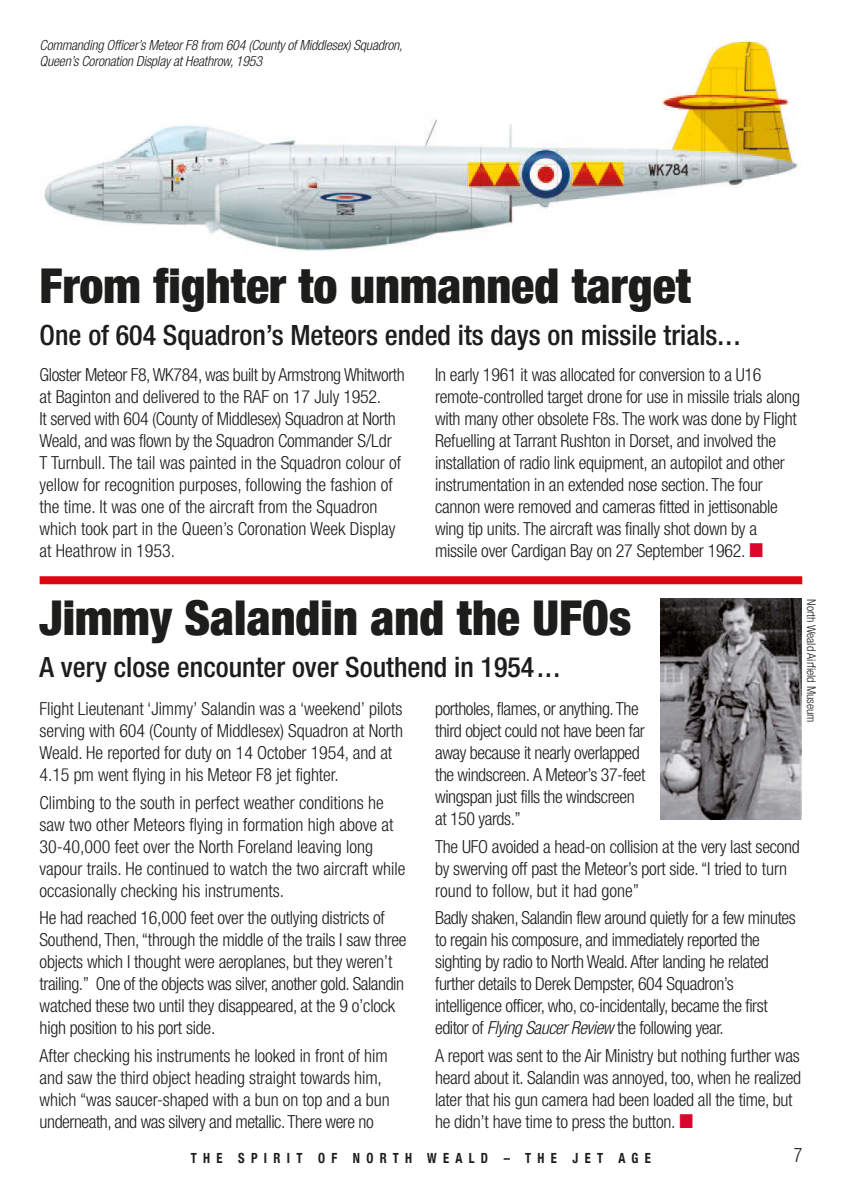
<style>
.page{position:relative;width:842px;height:1191px;background:#fff}
.page>*{position:absolute;margin:0;border:0;box-sizing:border-box;transform-origin:0 0}
.t1{font:900 condensed 48px "Helvetica Neue";color:#1d1d1b}
.t2{font:500 condensed 28px "Helvetica Neue";color:#1d1d1b}
.t3{font:300 condensed 20px "Helvetica Neue";color:#1d1d1b;scale:.9 1}
.t4{font:300 condensed 18px/22px "Helvetica Neue";letter-spacing:-.015em;color:#1d1d1b}
.t5{font:italic 300 condensed 14px/16px "Helvetica Neue";letter-spacing:-.2em;color:#1d1d1b}
.t6{font:700 condensed 14px "Helvetica Neue";letter-spacing:.5em;color:#1d1d1b;scale:.9 1}
.t7{font:300 condensed 12px "Helvetica Neue";color:#1d1d1b}
.s1{color:#da062b}
.s2{font-style:italic}
</style>
<div class="page">
<div style="left:40px;top:576px;width:762px;height:8px;background:#db0812"></div>
<img style="left:44px;top:40px;width:754px;height:211px">
<img style="left:660px;top:598px;width:142px;height:221px">
<p class="t5" style="left:40px;top:38px;width:367px">Commanding Officer’sMeteorF8 from 604 (County ofMiddlesex) Squadron,<br>Queen’sCoronation Display atHeathrow,1953</p>
<p class="t1" style="left:40px;top:256px;width:653px">From fighter to unmanned target</p>
<p class="t2" style="left:40px;top:325px;width:702px">One of 604 Squadron’s Meteors ended its days on missile trials...</p>
<p class="t4" style="left:40px;top:365px;width:367px">Gloster Meteor F8, WK784, was built by Armstrong Whitworth</p>
<p class="t4" style="left:435px;top:365px;width:328px">In early 1961 it was allocated for conversion to a U16</p>
<p class="t4" style="left:40px;top:387px;width:343px">at Baginton and delivered to the RAF on 17 July 1952.</p>
<p class="t4" style="left:435px;top:387px;width:366px">remote-controlled target drone for use in missile trials along</p>
<p class="t4" style="left:40px;top:409px;width:358px">It served with 604 (County of Middlesex) Squadron at North</p>
<p class="t4" style="left:435px;top:409px;width:363px">with many other obsolete F8s. The work was done by Flight</p>
<p class="t4" style="left:40px;top:431px;width:353px">Weald, and was flown by the Squadron Commander S/Ldr</p>
<p class="t4" style="left:435px;top:431px;width:343px">Refuelling at Tarrant Rushton in Dorset, and involved the</p>
<p class="t4" style="left:40px;top:453px;width:363px">T Turnbull. The tail was painted in the Squadron colour of</p>
<p class="t4" style="left:435px;top:453px;width:351px">installation of radio link equipment, an autopilot and other</p>
<p class="t4" style="left:40px;top:475px;width:355px">yellow for recognition purposes, following the fashion of</p>
<p class="t4" style="left:435px;top:475px;width:329px">instrumentation in an extended nose section. The four</p>
<p class="t4" style="left:40px;top:497px;width:339px">the time. It was one of the aircraft from the Squadron</p>
<p class="t4" style="left:435px;top:497px;width:344px">cannon were removed and cameras fitted in jettisonable</p>
<p class="t4" style="left:40px;top:519px;width:357px">which took part in the Queen’s Coronation Week Display</p>
<p class="t4" style="left:435px;top:519px;width:323px">wing tip units. The aircraft was finally shot down by a</p>
<p class="t4" style="left:40px;top:541px;width:137px">at Heathrow in 1953.</p>
<p class="t4" style="left:435px;top:541px;width:329px">missile over Cardigan Bay on 27 September 1962. <span class="s1">■</span></p>
<h1 class="t1" style="left:40px;top:588px;width:593px">Jimmy Salandin and the UFOs</h1>
<p class="t2" style="left:40px;top:657px;width:522px">A very close encounter over Southend in 1954...</p>
<p class="t4" style="left:40px;top:699px;width:364px">Flight Lieutenant ‘Jimmy’ Salandin was a ‘weekend’ pilots</p>
<p class="t4" style="left:435px;top:699px;width:205px">portholes, flames, or anything. The</p>
<p class="t4" style="left:40px;top:721px;width:365px">serving with 604 (County of Middlesex) Squadron at North</p>
<p class="t4" style="left:435px;top:721px;width:211px">third object could not have been far</p>
<p class="t7" style="left:815px;top:599px;width:125px;rotate:90deg">North Weald Airfield Museum</p>
<p class="t4" style="left:40px;top:743px;width:354px">Weald. He reported for duty on 14 October 1954, and at</p>
<p class="t4" style="left:40px;top:762px;width:346px;line-height:27.6px">4.15 pm went flying in his Meteor F8 jet fighter.<br>Climbing to the south in perfect weather conditions he</p>
<p class="t4" style="left:40px;top:815px;width:355px">saw two other Meteors flying in formation high above at<br>30-40,000 feet over the North Foreland leaving long</p>
<p class="t4" style="left:40px;top:859px;width:367px">vapour trails. He continued to watch the two aircraft while occasionally checking his instruments.</p>
<p class="t4" style="left:40px;top:908px;width:347px">He had reached 16,000 feet over the outlying districts of</p>
<p class="t4" style="left:40px;top:930px;width:368px">Southend, Then, “through the middle of the trails I saw three objects which I thought were aeroplanes, but they weren’t trailing.” One of the objects was silver, another gold. Salandin watched these two until they disappeared, at the 9 o’clock high position to his port side.</p>
<p class="t4" style="left:40px;top:1046px;width:352px">After checking his instruments he looked in front of him and saw the third object heading straight towards him, which “was saucer-shaped with a bun on top and a bun underneath, and was silvery and metallic. There were no</p>
<p class="t4" style="left:435px;top:743px;width:212px">away because it nearly overlapped the windscreen. A Meteor’s 37-feet wingspan just fills the windscreen at 150 yards.”</p>
<p class="t4" style="left:435px;top:836px;width:366px">The UFO avoided a head-on collision at the very last second by swerving off past the Meteor’s port side. “I tried to turn round to follow, but it had gone”</p>
<p class="t4" style="left:435px;top:908px;width:362px">Badly shaken, Salandin flew around quietly for a few minutes to regain his composure, and immediately reported the sighting by radio to North Weald. After landing he related further details to Derek Dempster, 604 Squadron’s intelligence officer, who, co-incidentally, became the first editor of <span class="s2">Flying SaucerReview</span> the following year.</p>
<p class="t4" style="left:435px;top:1046px;width:367px">A report was sent to the Air Ministry but nothing further was heard about it. Salandin was annoyed, too, when he realized later that his gun camera had been loaded all the time, but he didn’t have time to press the button. <span class="s1">■</span></p>
<p class="t6" style="left:191px;top:1149px;width:513px">THE SPIRIT OF NORTH WEALD – THE JET AGE</p>
<p class="t3" style="left:794px;top:1147px;width:11px">7</p>
</div>
